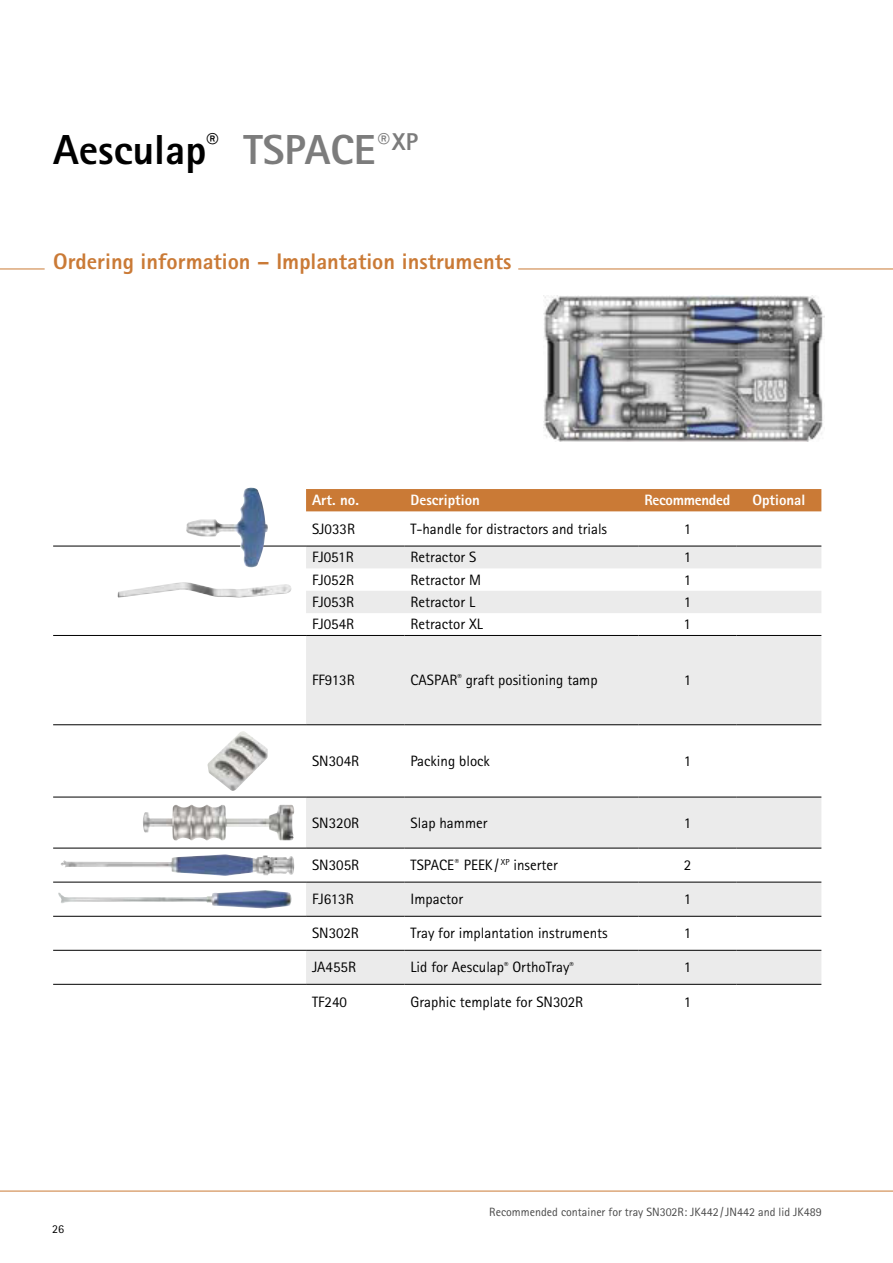
<style>
.page{position:relative;width:893px;height:1263px;background:#fff}
.page>*{position:absolute;margin:0;border:0;box-sizing:border-box;transform-origin:0 0}
.t1{font:800 42px "Rotis Sans Serif Pro";color:#000}
.t2{font:800 22.5px "Rotis Sans Serif Pro";color:#ca7a36}
.t3{font:15px "Rotis Sans Serif Pro";color:#000}
.t4{font:800 15px "Rotis Sans Serif Pro";color:#fff}
.t5{font:800 15px "Rotis Sans Serif Pro";letter-spacing:-.02em;color:#fff}
.t6{font:12px "Rotis Sans Serif Pro";color:#484848}
.t7{font:12px "Rotis Sans Serif Pro";color:#000}
.s1{color:#7c7c7c}
</style>
<div class="page">
<div style="left:306px;top:489px;width:515px;height:22px;background:#ca7a36"></div>
<svg style="left:306px;top:547px;width:515px;height:437px;fill:#ebebeb"></svg>
<hr style="left:53px;top:635px;width:253px;height:1px;background:#000">
<hr style="left:53px;top:724px;width:253px;height:1px;background:#000">
<hr style="left:306px;top:635px;width:99px;height:1px;background:#000">
<hr style="left:405px;top:635px;width:234px;height:1px;background:#000">
<hr style="left:639px;top:635px;width:97px;height:1px;background:#000">
<hr style="left:736px;top:635px;width:85px;height:1px;background:#000">
<hr style="left:306px;top:724px;width:99px;height:1px;background:#000">
<hr style="left:405px;top:724px;width:234px;height:1px;background:#000">
<hr style="left:639px;top:724px;width:97px;height:1px;background:#000">
<hr style="left:736px;top:724px;width:85px;height:1px;background:#000">
<hr style="left:306px;top:797px;width:99px;height:1px;background:#000">
<hr style="left:405px;top:797px;width:234px;height:1px;background:#000">
<hr style="left:639px;top:797px;width:97px;height:1px;background:#000">
<hr style="left:736px;top:797px;width:85px;height:1px;background:#000">
<hr style="left:53px;top:916px;width:253px;height:1px;background:#000">
<hr style="left:306px;top:916px;width:99px;height:1px;background:#000">
<hr style="left:405px;top:916px;width:234px;height:1px;background:#000">
<hr style="left:639px;top:916px;width:97px;height:1px;background:#000">
<hr style="left:736px;top:916px;width:85px;height:1px;background:#000">
<hr style="left:53px;top:950px;width:253px;height:1px;background:#000">
<hr style="left:306px;top:950px;width:99px;height:1px;background:#000">
<hr style="left:405px;top:950px;width:234px;height:1px;background:#000">
<hr style="left:639px;top:950px;width:97px;height:1px;background:#000">
<hr style="left:736px;top:950px;width:85px;height:1px;background:#000">
<hr style="left:53px;top:984px;width:253px;height:1px;background:#000">
<hr style="left:306px;top:984px;width:99px;height:1px;background:#000">
<hr style="left:405px;top:984px;width:234px;height:1px;background:#000">
<hr style="left:639px;top:984px;width:97px;height:1px;background:#000">
<hr style="left:736px;top:984px;width:85px;height:1px;background:#000">
<hr style="left:53px;top:797px;width:253px;height:1px;background:#000">
<hr style="left:53px;top:848px;width:253px;height:1px;background:#000">
<hr style="left:306px;top:848px;width:99px;height:1px;background:#000">
<hr style="left:405px;top:848px;width:234px;height:1px;background:#000">
<hr style="left:639px;top:848px;width:97px;height:1px;background:#000">
<hr style="left:736px;top:848px;width:85px;height:1px;background:#000">
<hr style="left:53px;top:882px;width:253px;height:1px;background:#000">
<hr style="left:306px;top:882px;width:99px;height:1px;background:#000">
<hr style="left:405px;top:882px;width:234px;height:1px;background:#000">
<hr style="left:639px;top:882px;width:97px;height:1px;background:#000">
<hr style="left:736px;top:882px;width:85px;height:1px;background:#000">
<hr style="left:53px;top:546px;width:253px;height:1px;background:#000">
<hr style="left:306px;top:546px;width:99px;height:1px;background:#000">
<hr style="left:405px;top:546px;width:234px;height:1px;background:#000">
<hr style="left:639px;top:546px;width:97px;height:1px;background:#000">
<hr style="left:736px;top:546px;width:85px;height:1px;background:#000">
<img style="left:186px;top:488px;width:82px;height:79px">
<img style="left:118px;top:582px;width:174px;height:16px">
<img style="left:208px;top:731px;width:60px;height:60px">
<img style="left:143px;top:805px;width:151px;height:35px">
<img style="left:61px;top:854px;width:233px;height:22px">
<img style="left:58px;top:890px;width:234px;height:18px">
<img style="left:543px;top:296px;width:282px;height:146px">
<hr style="left:0;top:269px;width:45px;height:1px;background:#ca7a36">
<hr style="left:0;top:1191px;width:893px;height:1px;background:#ca7a36">
<hr style="left:518px;top:269px;width:375px;height:1px;background:#ca7a36">
<h1 class="t1" style="left:53px;top:123px;width:366px">Aesculap<sup>®</sup> <span class="s1">TSPACE</span><sup>®XP</sup></h1>
<h2 class="t2" style="left:53px;top:247px;width:460px">Ordering information – Implantation instruments</h2>
<p class="t4" style="left:312px;top:491px;width:48px">Art. no.</p>
<p class="t4" style="left:411px;top:491px;width:71px">Description</p>
<p class="t5" style="left:645px;top:491px;width:87px">Recommended</p>
<p class="t4" style="left:752px;top:491px;width:55px">Optional</p>
<p class="t3" style="left:312px;top:520px;width:45px">SJ033R</p>
<p class="t3" style="left:411px;top:520px;width:198px">T-handle for distractors and trials</p>
<p class="t3" style="left:684px;top:520px;width:9px">1</p>
<p class="t3" style="left:312px;top:548px;width:43px">FJ051R</p>
<p class="t3" style="left:411px;top:548px;width:67px">Retractor S</p>
<p class="t3" style="left:684px;top:548px;width:9px">1</p>
<p class="t3" style="left:312px;top:571px;width:44px">FJ052R</p>
<p class="t3" style="left:411px;top:571px;width:72px">Retractor M</p>
<p class="t3" style="left:684px;top:571px;width:9px">1</p>
<p class="t3" style="left:312px;top:593px;width:44px">FJ053R</p>
<p class="t3" style="left:411px;top:593px;width:66px">Retractor L</p>
<p class="t3" style="left:684px;top:593px;width:9px">1</p>
<p class="t3" style="left:312px;top:615px;width:44px">FJ054R</p>
<p class="t3" style="left:410px;top:615px;width:74px">Retractor XL</p>
<p class="t3" style="left:684px;top:615px;width:9px">1</p>
<p class="t3" style="left:312px;top:671px;width:44px">FF913R</p>
<p class="t3" style="left:410px;top:671px;width:189px">CASPAR<sup>®</sup> graft positioning tamp</p>
<p class="t3" style="left:684px;top:671px;width:9px">1</p>
<p class="t3" style="left:312px;top:752px;width:49px">SN304R</p>
<p class="t3" style="left:411px;top:752px;width:81px">Packing block</p>
<p class="t3" style="left:684px;top:752px;width:9px">1</p>
<p class="t3" style="left:312px;top:814px;width:49px">SN320R</p>
<p class="t3" style="left:411px;top:814px;width:78px">Slap hammer</p>
<p class="t3" style="left:684px;top:814px;width:9px">1</p>
<p class="t3" style="left:312px;top:856px;width:49px">SN305R</p>
<p class="t3" style="left:411px;top:856px;width:149px">TSPACE<sup>®</sup> PEEK/ <sup>XP</sup> inserter</p>
<p class="t3" style="left:684px;top:856px;width:9px">2</p>
<p class="t3" style="left:312px;top:890px;width:43px">FJ613R</p>
<p class="t3" style="left:411px;top:890px;width:54px">Impactor</p>
<p class="t3" style="left:684px;top:890px;width:9px">1</p>
<p class="t3" style="left:312px;top:924px;width:48px">SN302R</p>
<p class="t3" style="left:411px;top:924px;width:199px">Tray for implantation instruments</p>
<p class="t3" style="left:684px;top:924px;width:9px">1</p>
<p class="t3" style="left:312px;top:958px;width:46px">JA455R</p>
<p class="t3" style="left:411px;top:958px;width:165px">Lid for Aesculap<sup>®</sup> OrthoTray<sup>®</sup></p>
<p class="t3" style="left:684px;top:958px;width:9px">1</p>
<p class="t3" style="left:312px;top:992px;width:36px">TF240</p>
<p class="t3" style="left:411px;top:992px;width:174px">Graphic template for SN302R</p>
<p class="t3" style="left:684px;top:992px;width:9px">1</p>
<p class="t7" style="left:52px;top:1222px;width:13px">26</p>
<p class="t6" style="left:489px;top:1205px;width:334px">Recommended container for tray SN302R: JK442 /JN442 and lid JK489</p>
</div>
